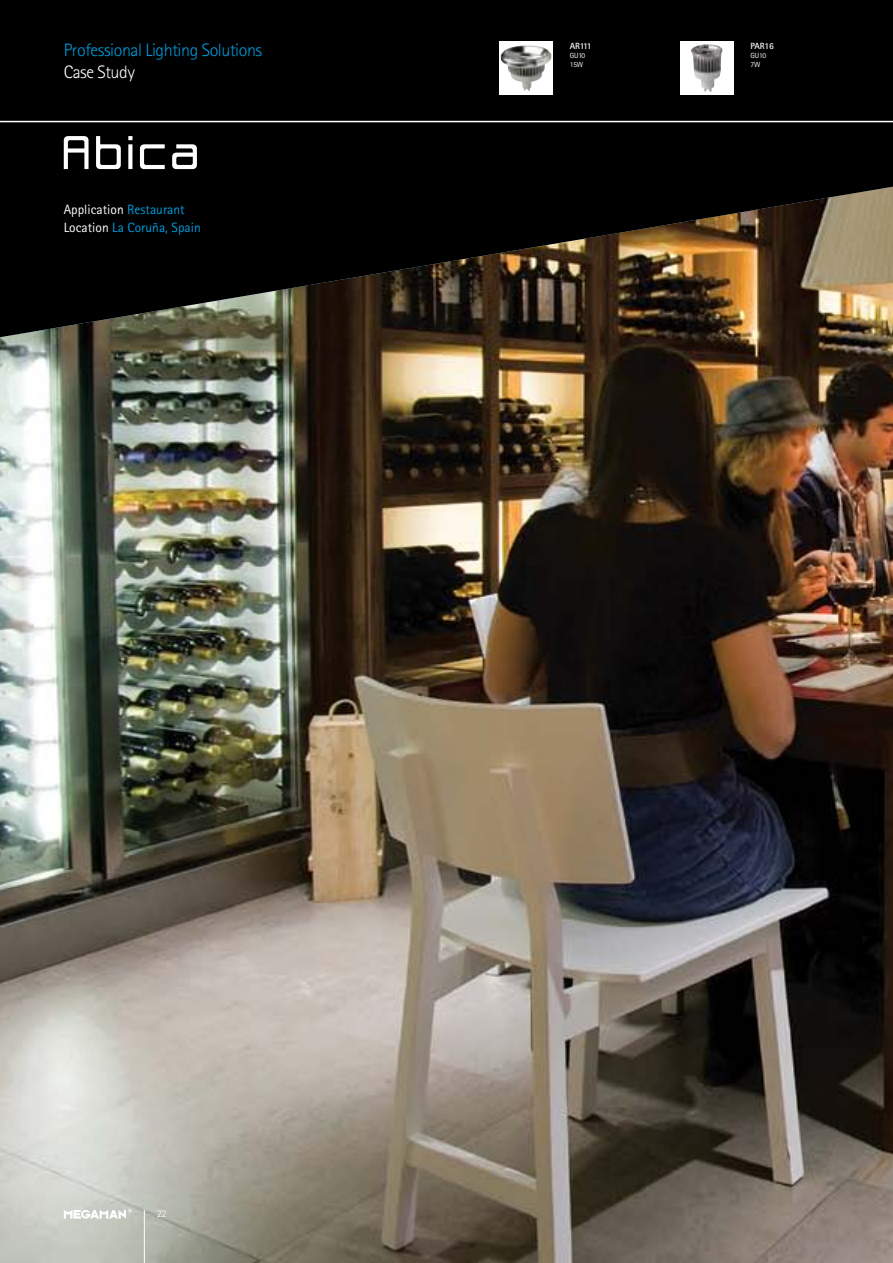
<style>
.page{position:relative;width:893px;height:1263px;background:#fff}
.page>*{position:absolute;margin:0;border:0;box-sizing:border-box;transform-origin:0 0}
.t1{font:66px "Cynthe";letter-spacing:-.01em;color:#fff}
.t2{font:300 18px "Rotis Sans Serif";letter-spacing:-.025em;color:#009ddc}
.t3{font:300 18px "Rotis Sans Serif";letter-spacing:-.025em;color:#fff}
.t4{font:13.5px/17.7px "Rotis Sans Serif";color:#009ddc}
.t5{font:300 10.5px "Rotis Sans Serif";color:#fff}
.t6{font:700 9px "Rotis Sans Serif";letter-spacing:-.025em;color:#fff}
.t7{font:7.5px/9px "Rotis Sans Serif";letter-spacing:-.025em;color:#fff}
.s1{color:#fff}
</style>
<div class="page">
<img style="left:0;top:339px;width:893px;height:924px">
<svg style="left:0;top:0;width:893px;height:337px;background:#15110c"></svg>
<hr style="left:0;top:121px;width:893px;height:1px;background:#fff">
<svg style="left:64px;top:1209px;width:68px;height:9px"></svg>
<hr style="left:144px;top:1210px;width:1px;height:53px;background:#fff">
<div style="left:499px;top:41px;width:54px;height:54px;background:#fff"></div>
<img style="left:501px;top:45px;width:50px;height:46px">
<div style="left:680px;top:41px;width:53px;height:54px;background:#fff"></div>
<img style="left:691px;top:44px;width:31px;height:48px">
<h2 class="t2" style="left:64px;top:40px;width:200px">Professional Lighting Solutions</h2>
<h2 class="t3" style="left:64px;top:61px;width:73px">Case Study</h2>
<h1 class="t1" style="left:64px;top:124px;width:143px">Abica</h1>
<p class="t4" style="left:64px;top:201px;width:138px"><span class="s1">Application</span> Restaurant<br><span class="s1">Location</span> La Coruña, Spain</p>
<p class="t6" style="left:570px;top:40px;width:23px">AR111</p>
<p class="t7" style="left:570px;top:50px;width:17px">GU10<br>15W</p>
<p class="t6" style="left:750px;top:40px;width:25px">PAR16</p>
<p class="t7" style="left:750px;top:50px;width:17px">GU10<br>7W</p>
<p class="t5" style="left:157px;top:1207px;width:11px">22</p>
</div>
